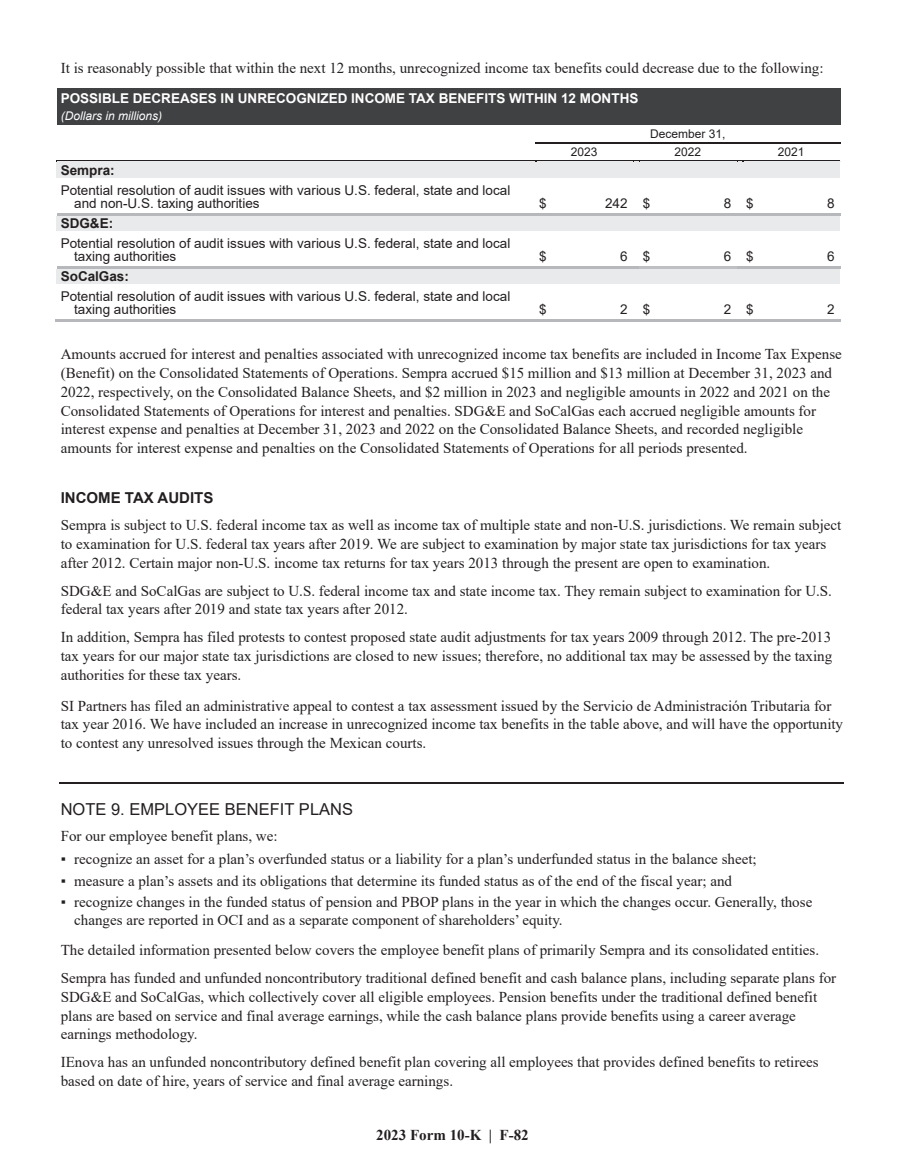
<style>
.page{position:relative;width:905px;height:1175px;background:#fff}
.page>*{position:absolute;margin:0;border:0;box-sizing:border-box;transform-origin:0 0}
.t1{font:16.5px "Arial";color:#231f20}
.t2{font:15px/18.8px "Times New Roman";color:#231f20}
.t3{font:700 15px "Times New Roman";color:#231f20}
.t4{font:700 15px "Arial";color:#231f20}
.t5{font:13.5px/13.5px "Arial";color:#231f20}
.t6{font:700 13.5px "Arial";color:#fff}
.t7{font:700 13.5px "Arial";color:#231f20}
.t8{font:12px "Arial";color:#231f20}
.t9{font:italic 12px "Arial";color:#fff}
</style>
<div class="page">
<div style="left:61px;top:88px;width:775px;height:18px;background:#404142"></div>
<div style="left:61px;top:106px;width:775px;height:18px;background:#404142"></div>
<hr style="left:535px;top:142px;width:305px;height:2px;background:#231f20">
<div style="left:61px;top:162px;width:470px;height:16px;background:#e9eaeb"></div>
<div style="left:535px;top:162px;width:98px;height:16px;background:#e9eaeb"></div>
<div style="left:633px;top:162px;width:5px;height:16px;background:#e9eaeb"></div>
<div style="left:638px;top:162px;width:98px;height:16px;background:#e9eaeb"></div>
<div style="left:736px;top:162px;width:6px;height:16px;background:#e9eaeb"></div>
<div style="left:742px;top:162px;width:98px;height:16px;background:#e9eaeb"></div>
<hr style="left:57px;top:160px;width:478px;height:2px;background:#231f20">
<hr style="left:57px;top:162px;width:479px;height:1px;background:#e9eaeb">
<hr style="left:535px;top:160px;width:98px;height:2px;background:#231f20">
<hr style="left:638px;top:160px;width:98px;height:2px;background:#231f20">
<svg style="left:736px;top:160px;width:6px;height:2px"></svg>
<hr style="left:742px;top:160px;width:98px;height:2px;background:#231f20">
<div style="left:61px;top:216px;width:470px;height:15px;background:#e9eaeb"></div>
<div style="left:535px;top:216px;width:98px;height:15px;background:#e9eaeb"></div>
<div style="left:633px;top:216px;width:5px;height:15px;background:#e9eaeb"></div>
<div style="left:638px;top:216px;width:98px;height:15px;background:#e9eaeb"></div>
<div style="left:736px;top:216px;width:6px;height:15px;background:#e9eaeb"></div>
<div style="left:742px;top:216px;width:98px;height:15px;background:#e9eaeb"></div>
<hr style="left:57px;top:213px;width:783px;height:3px;background:#b7b8bb">
<div style="left:61px;top:269px;width:470px;height:15px;background:#e9eaeb"></div>
<div style="left:535px;top:269px;width:98px;height:15px;background:#e9eaeb"></div>
<div style="left:633px;top:269px;width:5px;height:15px;background:#e9eaeb"></div>
<div style="left:638px;top:269px;width:98px;height:15px;background:#e9eaeb"></div>
<div style="left:736px;top:269px;width:6px;height:15px;background:#e9eaeb"></div>
<div style="left:742px;top:269px;width:98px;height:15px;background:#e9eaeb"></div>
<hr style="left:57px;top:266px;width:581px;height:3px;background:#b7b8bb">
<hr style="left:638px;top:266px;width:98px;height:3px;background:#bfc0c3">
<hr style="left:736px;top:266px;width:104px;height:3px;background:#b7b8bb">
<hr style="left:56px;top:319px;width:479px;height:3px;background:#b7b8bb">
<hr style="left:534px;top:319px;width:99px;height:3px;background:#b7b8bb">
<svg style="left:633px;top:319px;width:4px;height:3px"></svg>
<hr style="left:637px;top:319px;width:99px;height:3px;background:#b7b8bb">
<svg style="left:736px;top:319px;width:5px;height:3px"></svg>
<hr style="left:741px;top:319px;width:99px;height:3px;background:#b7b8bb">
<hr style="left:60px;top:782px;width:140px;height:1px;background:#231f20">
<hr style="left:199px;top:782px;width:154px;height:1px;background:#231f20">
<hr style="left:352px;top:782px;width:154px;height:1px;background:#231f20">
<hr style="left:507px;top:782px;width:152px;height:1px;background:#231f20">
<hr style="left:658px;top:782px;width:186px;height:1px;background:#231f20">
<p class="t2" style="left:61px;top:58px;width:764px">It is reasonably possible that within the next 12 months, unrecognized income tax benefits could decrease due to the following:</p>
<p class="t6" style="left:61px;top:91px;width:579px">POSSIBLE DECREASES IN UNRECOGNIZED INCOME TAX BENEFITS WITHIN 12 MONTHS</p>
<p class="t9" style="left:61px;top:109px;width:103px">(Dollars in millions)</p>
<p class="t8" style="left:650px;top:127px;width:77px">December 31,</p>
<p class="t8" style="left:570px;top:145px;width:28px">2023</p>
<p class="t8" style="left:674px;top:145px;width:28px">2022</p>
<p class="t8" style="left:777px;top:145px;width:28px">2021</p>
<p class="t7" style="left:61px;top:163px;width:55px">Sempra:</p>
<p class="t5" style="left:74px;top:183px;width:437px;text-indent:-14px">Potential resolution of audit issues with various U.S. federal, state and local and non-U.S. taxing authorities</p>
<p class="t5" style="left:539px;top:197px;width:9px">$</p>
<p class="t5" style="left:605px;top:197px;width:47px">242 $</p>
<p class="t5" style="left:723px;top:197px;width:32px">8 $</p>
<p class="t5" style="left:827px;top:197px;width:9px">8</p>
<p class="t7" style="left:61px;top:216px;width:54px">SDG&amp;E:</p>
<p class="t5" style="left:74px;top:236px;width:437px;text-indent:-14px">Potential resolution of audit issues with various U.S. federal, state and local taxing authorities</p>
<p class="t5" style="left:539px;top:250px;width:9px">$</p>
<p class="t5" style="left:620px;top:250px;width:32px">6 $</p>
<p class="t5" style="left:723px;top:250px;width:32px">6 $</p>
<p class="t5" style="left:827px;top:250px;width:9px">6</p>
<p class="t7" style="left:61px;top:269px;width:70px">SoCalGas:</p>
<p class="t5" style="left:74px;top:289px;width:437px;text-indent:-14px">Potential resolution of audit issues with various U.S. federal, state and local taxing authorities</p>
<p class="t5" style="left:539px;top:303px;width:9px">$</p>
<p class="t5" style="left:620px;top:303px;width:32px">2 $</p>
<p class="t5" style="left:723px;top:303px;width:32px">2 $</p>
<p class="t5" style="left:827px;top:303px;width:9px">2</p>
<p class="t2" style="left:61px;top:345px;width:782px">Amounts accrued for interest and penalties associated with unrecognized income tax benefits are included in Income Tax Expense (Benefit) on the Consolidated Statements of Operations. Sempra accrued $15 million and $13 million at December 31, 2023 and 2022, respectively, on the Consolidated Balance Sheets, and $2 million in 2023 and negligible amounts in 2022 and 2021 on the Consolidated Statements of Operations for interest and penalties. SDG&amp;E and SoCalGas each accrued negligible amounts for interest expense and penalties at December 31, 2023 and 2022 on the Consolidated Balance Sheets, and recorded negligible amounts for interest expense and penalties on the Consolidated Statements of Operations for all periods presented.</p>
<p class="t4" style="left:61px;top:490px;width:154px">INCOME TAX AUDITS</p>
<p class="t2" style="left:61px;top:516px;width:781px">Sempra is subject to U.S. federal income tax as well as income tax of multiple state and non-U.S. jurisdictions. We remain subject to examination for U.S. federal tax years after 2019. We are subject to examination by major state tax jurisdictions for tax years after 2012. Certain major non-U.S. income tax returns for tax years 2013 through the present are open to examination.</p>
<p class="t2" style="left:61px;top:581px;width:772px">SDG&amp;E and SoCalGas are subject to U.S. federal income tax and state income tax. They remain subject to examination for U.S. federal tax years after 2019 and state tax years after 2012.</p>
<p class="t2" style="left:61px;top:627px;width:773px;text-align:justify">In addition, Sempra has filed protests to contest proposed state audit adjustments for tax years 2009 through 2012. The pre-2013 tax years for our major state tax jurisdictions are closed to new issues; therefore, no additional tax may be assessed by the taxing authorities for these tax years.</p>
<p class="t2" style="left:61px;top:696px;width:783px">SI Partners has filed an administrative appeal to contest a tax assessment issued by the Servicio de Administración Tributaria for tax year 2016. We have included an increase in unrecognized income tax benefits in the table above, and will have the opportunity to contest any unresolved issues through the Mexican courts.</p>
<p class="t1" style="left:61px;top:799px;width:294px">NOTE 9. EMPLOYEE BENEFIT PLANS</p>
<p class="t2" style="left:61px;top:826px;width:218px">For our employee benefit plans, we:</p>
<p class="t2" style="left:61px;top:849px;width:697px">▪ recognize an asset for a plan’s overfunded status or a liability for a plan’s underfunded status in the balance sheet;</p>
<p class="t2" style="left:61px;top:871px;width:672px">▪ measure a plan’s assets and its obligations that determine its funded status as of the end of the fiscal year; and</p>
<p class="t2" style="left:74px;top:893px;width:739px;line-height:17.2px;text-indent:-13px">▪ recognize changes in the funded status of pension and PBOP plans in the year in which the changes occur. Generally, those changes are reported in OCI and as a separate component of shareholders’ equity.</p>
<p class="t2" style="left:61px;top:936px;width:777px;line-height:27.8px">The detailed information presented below covers the employee benefit plans of primarily Sempra and its consolidated entities.<br>Sempra has funded and unfunded noncontributory traditional defined benefit and cash balance plans, including separate plans for</p>
<p class="t2" style="left:61px;top:987px;width:758px">SDG&amp;E and SoCalGas, which collectively cover all eligible employees. Pension benefits under the traditional defined benefit plans are based on service and final average earnings, while the cash balance plans provide benefits using a career average earnings methodology.</p>
<p class="t2" style="left:61px;top:1052px;width:759px">IEnova has an unfunded noncontributory defined benefit plan covering all employees that provides defined benefits to retirees based on date of hire, years of service and final average earnings.</p>
<p class="t3" style="left:376px;top:1126px;width:154px">2023 Form 10-K | F-82</p>
</div>
